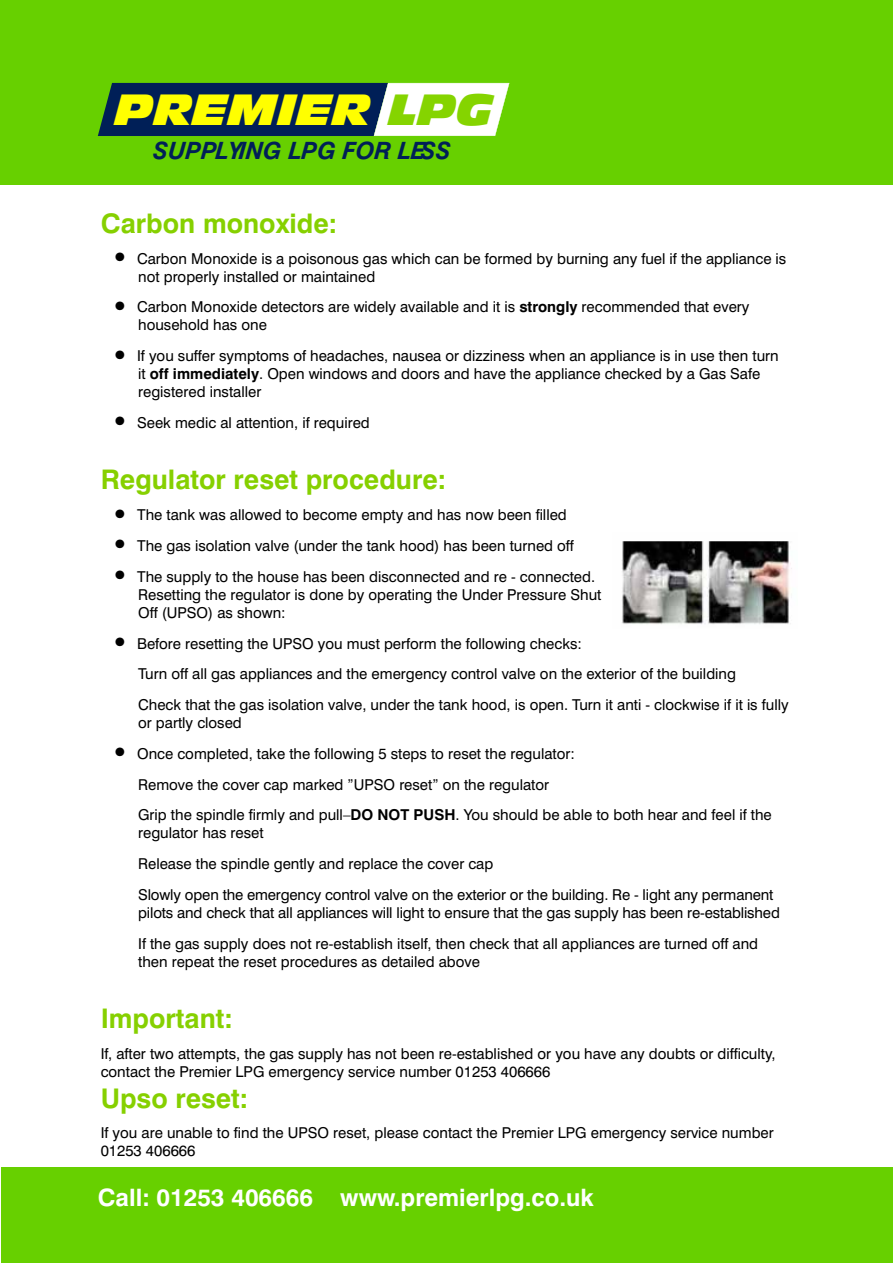
<style>
.page{position:relative;width:893px;height:1263px;background:#fff}
.page>*{position:absolute;margin:0;border:0;box-sizing:border-box;transform-origin:0 0}
.t1{font:italic 41.1px "Incised 901 BT Nord";color:#ff0}
.t2{font:700 27px "Swiss 721 BT";color:#86d000}
.t3{font:700 24px "Swiss 721 BT";color:#fff}
.t4{font:italic 700 23.85px "Swiss 721 BT";color:#001f57}
.t5{font:15px/18px "Swiss 721 BT";color:#000}
.s1{color:#85d400}
.s2{font-size:30px}
.s3{font-weight:700}
</style>
<div class="page">
<div style="left:0;top:0;width:892px;height:185px;background:#67d000"></div>
<div style="left:1px;top:1167px;width:891px;height:96px;background:#67d000"></div>
<svg style="left:98px;top:83px;width:411px;height:53px;background:#4e6785"></svg>
<img style="left:622px;top:541px;width:170px;height:83px">
<h1 class="t1" style="left:115px;top:85px;width:379px">PREMIER <span class="s1">LPG</span></h1>
<h3 class="t4" style="left:153px;top:136px;width:302px">SUPPLYING LPG FOR LESS</h3>
<h2 class="t2" style="left:101px;top:207px;width:238px">Carbon monoxide:</h2>
<p class="t5" style="left:138px;top:249px;width:650px;text-indent:-27px"><span class="s2">•</span> Carbon Monoxide is a poisonous gas which can be formed by burning any fuel if the appliance is not properly installed or maintained</p>
<p class="t5" style="left:138px;top:298px;width:613px;text-indent:-27px"><span class="s2">•</span> Carbon Monoxide detectors are widely available and it is <span class="s3">strongly</span> recommended that every household has one</p>
<p class="t5" style="left:138px;top:347px;width:642px;text-indent:-27px"><span class="s2">•</span> If you suffer symptoms of headaches, nausea or dizziness when an appliance is in use then turn it <span class="s3">off immediately</span>. Open windows and doors and have the appliance checked by a Gas Safe registered installer</p>
<p class="t5" style="left:111px;top:413px;width:260px"><span class="s2">•</span> Seek medic al attention, if required</p>
<h2 class="t2" style="left:101px;top:463px;width:347px">Regulator reset procedure:</h2>
<p class="t5" style="left:111px;top:506px;width:457px"><span class="s2">•</span> The tank was allowed to become empty and has now been filled</p>
<p class="t5" style="left:111px;top:536px;width:464px"><span class="s2">•</span> The gas isolation valve (under the tank hood) has been turned off</p>
<p class="t5" style="left:138px;top:567px;width:465px;text-indent:-27px"><span class="s2">•</span> The supply to the house has been disconnected and re - connected.<br>Resetting the regulator is done by operating the Under Pressure Shut<br>Off (UPSO) as shown:</p>
<p class="t5" style="left:138px;top:628px;width:652px;line-height:30.8px;text-indent:-27px"><span class="s2">•</span> Before resetting the UPSO you must perform the following checks:<br>Turn off all gas appliances and the emergency control valve on the exterior of the building<br>Check that the gas isolation valve, under the tank hood, is open. Turn it anti - clockwise if it is fully</p>
<p class="t5" style="left:138px;top:713px;width:105px">or partly closed</p>
<p class="t5" style="left:138px;top:738px;width:635px;line-height:30.8px;text-indent:-27px"><span class="s2">•</span> Once completed, take the following 5 steps to reset the regulator:<br>Remove the cover cap marked ”UPSO reset” on the regulator<br>Grip the spindle firmly and pull–<span class="s3">DO NOT PUSH</span>. You should be able to both hear and feel if the</p>
<p class="t5" style="left:138px;top:817px;width:637px;line-height:30.8px">regulator has reset<br>Release the spindle gently and replace the cover cap<br>Slowly open the emergency control valve on the exterior or the building. Re - light any permanent</p>
<p class="t5" style="left:138px;top:897px;width:643px;line-height:30.8px">pilots and check that all appliances will light to ensure that the gas supply has been re-established<br>If the gas supply does not re-establish itself, then check that all appliances are turned off and</p>
<p class="t5" style="left:138px;top:952px;width:343px">then repeat the reset procedures as detailed above</p>
<h2 class="t2" style="left:101px;top:1002px;width:134px">Important:</h2>
<p class="t5" style="left:101px;top:1044px;width:676px">If, after two attempts, the gas supply has not been re-established or you have any doubts or difficulty, contact the Premier LPG emergency service number 01253 406666</p>
<h2 class="t2" style="left:101px;top:1081px;width:149px">Upso reset:</h2>
<p class="t5" style="left:101px;top:1124px;width:675px">If you are unable to find the UPSO reset, please contact the Premier LPG emergency service number<br>01253 406666</p>
<h3 class="t3" style="left:98px;top:1182px;width:497px">Call: 01253 406666 www.premierlpg.co.uk</h3>
</div>
